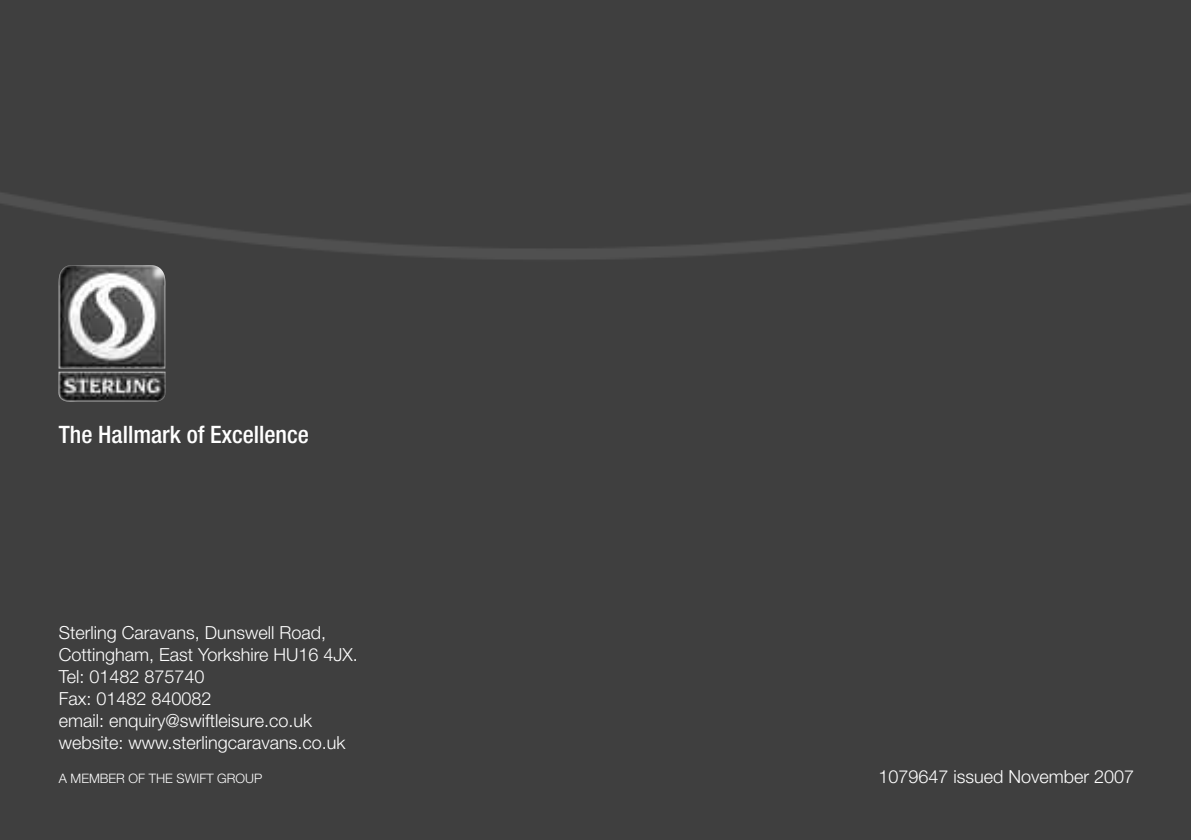
<style>
.page{position:relative;width:1191px;height:840px;background:#fff}
.page>*{position:absolute;margin:0;border:0;box-sizing:border-box;transform-origin:0 0}
.t1{font:500 condensed 24px "Helvetica Neue";color:#fff}
.t2{font:300 18px/22px "Helvetica Neue";color:#fff}
.t3{font:300 13px "Helvetica Neue";color:#fff}
</style>
<div class="page">
<div style="left:0;top:0;width:1191px;height:839px;background:#3f3f3f"></div>
<img style="left:58px;top:265px;width:107px;height:136px">
<h1 class="t1" style="left:59px;top:426px;width:252px">The Hallmark of Excellence</h1>
<p class="t2" style="left:59px;top:623px;width:301px">Sterling Caravans, Dunswell Road,<br>Cottingham, East Yorkshire HU16 4JX.<br>Tel: 01482 875740<br>Fax: 01482 840082<br>email: enquiry@swiftleisure.co.uk website: www.sterlingcaravans.co.uk</p>
<p class="t3" style="left:59px;top:773px;width:205px">A MEMBER OF THE SWIFT GROUP</p>
<p class="t2" style="left:878px;top:766px;width:257px">1079647 issued November 2007</p>
</div>
